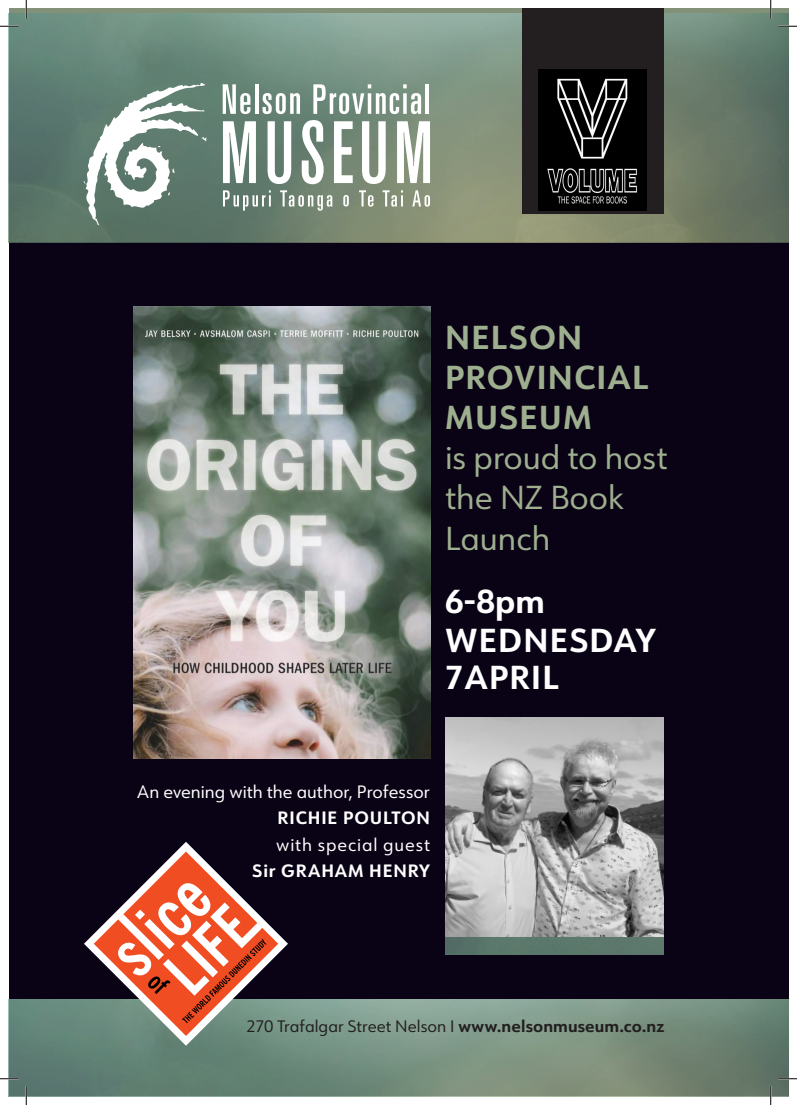
<style>
.page{position:relative;width:797px;height:1105px;background:#fff}
.page>*{position:absolute;margin:0;border:0;box-sizing:border-box;transform-origin:0 0}
.t1{font:32.5px/40px "URW Form";color:#9eaf8f}
.t2{font:700 32.5px "URW Form";letter-spacing:.04em;color:#fff}
.t3{font:700 32.5px "URW Form";letter-spacing:.04em;color:#9eaf8f}
.t4{font:17.5px/26.2px "URW Form";letter-spacing:.005em;color:#fff;text-align:right}
.t5{font:17.5px "URW Form";letter-spacing:.05em;color:#fff}
.t6{font:700 17.5px "URW Form";letter-spacing:.05em;color:#fff}
.t7{font:16.25px "URW Form";color:#231f20}
.s1{font-weight:700}
</style>
<div class="page">
<div style="left:9px;top:9px;width:779px;height:1087px;background:#0a0215"></div>
<img style="left:9px;top:13px;width:779px;height:229px">
<img style="left:9px;top:999px;width:779px;height:97px">
<img style="left:445px;top:937px;width:218px;height:18px">
<div style="left:522px;top:9px;width:141px;height:205px;background:#231f20"></div>
<img style="left:538px;top:69px;width:109px;height:142px">
<img style="left:134px;top:306px;width:296px;height:452px">
<svg style="left:84px;top:83px;width:123px;height:143px;background:#8da198"></svg>
<svg style="left:223px;top:121px;width:33px;height:62px;background:#d1d9d5"></svg>
<svg style="left:267px;top:121px;width:24px;height:63px;background:#c0cbc5"></svg>
<svg style="left:302px;top:120px;width:22px;height:64px"></svg>
<svg style="left:334px;top:121px;width:19px;height:62px"></svg>
<svg style="left:362px;top:121px;width:24px;height:63px;background:#cad1c9"></svg>
<svg style="left:397px;top:121px;width:33px;height:62px;background:#dbdfd9"></svg>
<svg style="left:223px;top:190px;width:48px;height:21px"></svg>
<svg style="left:280px;top:190px;width:52px;height:21px"></svg>
<svg style="left:359px;top:190px;width:14px;height:17px"></svg>
<svg style="left:382px;top:190px;width:21px;height:17px"></svg>
<svg style="left:412px;top:190px;width:18px;height:17px"></svg>
<svg style="left:343px;top:195px;width:6px;height:11px"></svg>
<svg style="left:223px;top:84px;width:27px;height:30px"></svg>
<hr style="left:255px;top:84px;width:3px;height:30px;background:#fff">
<svg style="left:262px;top:93px;width:38px;height:21px"></svg>
<svg style="left:313px;top:84px;width:108px;height:30px;background:#a3b4aa"></svg>
<hr style="left:425px;top:84px;width:4px;height:30px;background:#fff">
<svg style="left:84px;top:842px;width:204px;height:204px"></svg>
<svg style="left:94px;top:851px;width:184px;height:185px"></svg>
<img style="left:445px;top:717px;width:218px;height:220px">
<svg style="left:0;top:25px;width:19px;height:2px"></svg>
<svg style="left:778px;top:25px;width:19px;height:2px"></svg>
<svg style="left:0;top:1078px;width:19px;height:1px"></svg>
<svg style="left:778px;top:1078px;width:19px;height:1px"></svg>
<svg style="left:25px;top:0;width:2px;height:19px"></svg>
<svg style="left:25px;top:1086px;width:2px;height:19px"></svg>
<svg style="left:770px;top:0;width:1px;height:19px"></svg>
<svg style="left:770px;top:1086px;width:1px;height:19px"></svg>
<p class="t3" style="left:445px;top:314px;width:139px">NELSON</p>
<p class="t3" style="left:445px;top:354px;width:204px">PROVINCIAL</p>
<p class="t1" style="left:445px;top:396px;width:224px"><span class="s1">MUSEUM<br></span>is proud to host the NZ Book</p>
<p class="t1" style="left:445px;top:517px;width:107px">Launch</p>
<p class="t2" style="left:445px;top:578px;width:101px">6-8pm</p>
<p class="t2" style="left:445px;top:617px;width:212px">WEDNESDAY</p>
<p class="t2" style="left:445px;top:655px;width:115px">7APRIL</p>
<p class="t4" style="left:137px;top:778px;width:294px">An evening with the author, Professor<br><span class="s1">RICHIE POULTON</span></p>
<p class="t5" style="left:276px;top:832px;width:155px">with special guest</p>
<p class="t6" style="left:252px;top:858px;width:179px">Sir GRAHAM HENRY</p>
<p class="t7" style="left:247px;top:1015px;width:419px">270 Trafalgar Street Nelson I <span class="s1">www.nelsonmuseum.co.nz</span></p>
</div>
